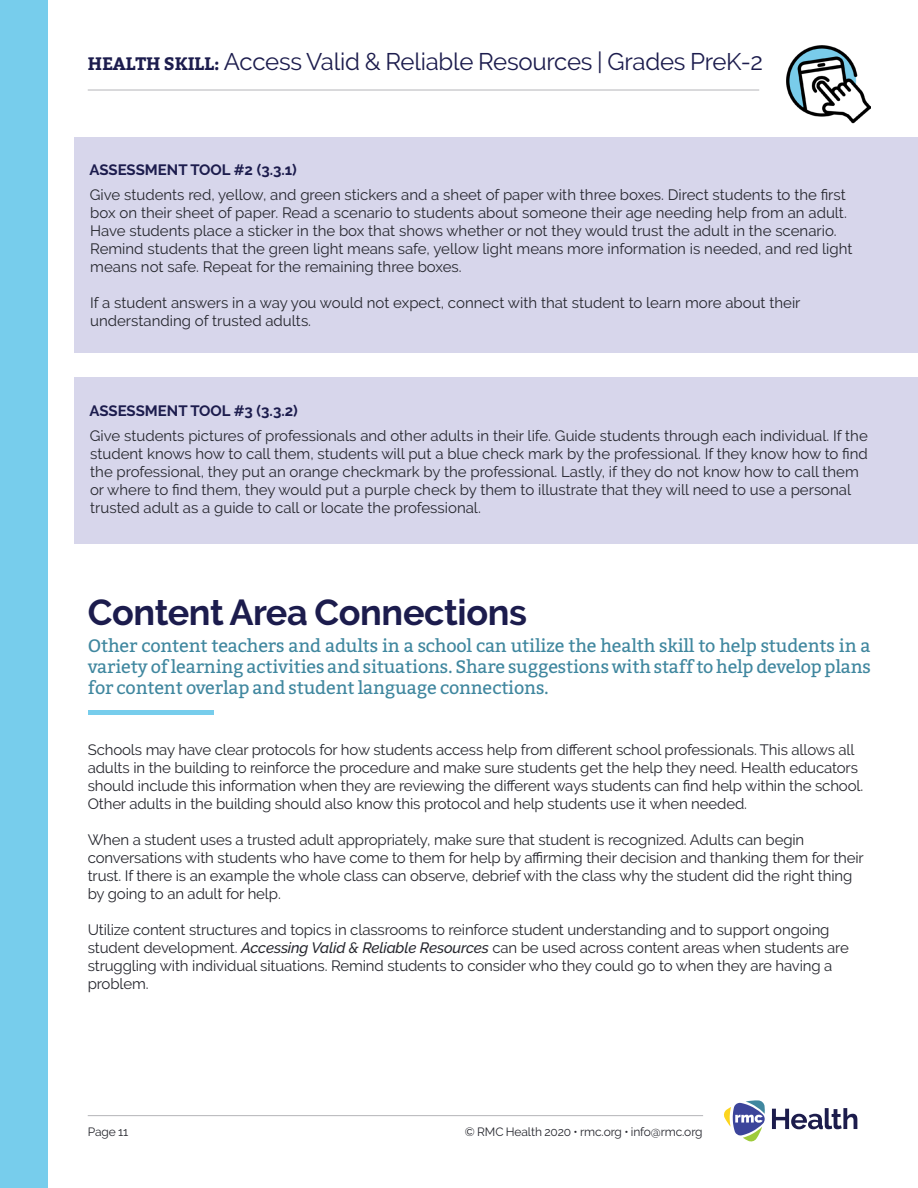
<style>
.page{position:relative;width:918px;height:1188px;background:#fff}
.page>*{position:absolute;margin:0;border:0;box-sizing:border-box;transform-origin:0 0}
.t1{font:700 36px "Raleway";letter-spacing:-.01em;color:#1c1c4d}
.t2{font:24px "Raleway";letter-spacing:-.01em;color:#1c1c4d}
.t3{font:18px/21px "Bitter";letter-spacing:-.01em;color:#40879f;text-align:justify}
.Body_Copy{font:15px/18px "Raleway";letter-spacing:-.01em;color:#26272e}
.Small_Purple_Header{font:700 15px "Raleway";color:#1c1c4d}
.t4{font:12px "Raleway";letter-spacing:-.01em;color:#26272e}
.s1{font-family:"Bitter";font-weight:700;font-size:18px}
.s2{font-weight:500;font-style:italic}
</style>
<div class="page">
<div style="left:0;top:0;width:47px;height:1188px;background:#77cdec"></div>
<svg style="left:724px;top:1100px;width:41px;height:42px"></svg>
<svg style="left:772px;top:1108px;width:85px;height:21px"></svg>
<hr style="left:88px;top:1115px;width:615px;height:1px;background:#b4b5b8">
<hr style="left:88px;top:90px;width:671px;height:1px;background:#b4b5b8">
<img style="left:787px;top:46px;width:84px;height:78px">
<div style="left:74px;top:137px;width:844px;height:216px;background:#d7d6eb"></div>
<div style="left:74px;top:377px;width:844px;height:166px;background:#d7d6eb"></div>
<div style="left:88px;top:710px;width:126px;height:5px;background:#77cdec"></div>
<h2 class="t2" style="left:88px;top:47px;width:677px"><span class="s1">HEALTH SKILL:</span> Access Valid &amp; Reliable Resources | Grades PreK-2</h2>
<p class="Small_Purple_Header" style="left:89px;top:161px;width:209px">ASSESSMENT TOOL #2 (3.3.1)</p>
<p class="Body_Copy" style="left:90px;top:186px;width:764px">Give students red, yellow, and green stickers and a sheet of paper with three boxes. Direct students to the first box on their sheet of paper. Read a scenario to students about someone their age needing help from an adult.<br>Have students place a sticker in the box that shows whether or not they would trust the adult in the scenario.<br>Remind students that the green light means safe, yellow light means more information is needed, and red light means not safe. Repeat for the remaining three boxes.</p>
<p class="Body_Copy" style="left:90px;top:294px;width:712px">If a student answers in a way you would not expect, connect with that student to learn more about their understanding of trusted adults.</p>
<p class="Small_Purple_Header" style="left:89px;top:402px;width:210px">ASSESSMENT TOOL #3 (3.3.2)</p>
<p class="Body_Copy" style="left:90px;top:426px;width:780px">Give students pictures of professionals and other adults in their life. Guide students through each individual. If the student knows how to call them, students will put a blue check mark by the professional. If they know how to find the professional, they put an orange checkmark by the professional. Lastly, if they do not know how to call them or where to find them, they would put a purple check by them to illustrate that they will need to use a personal trusted adult as a guide to call or locate the professional.</p>
<p class="t1" style="left:88px;top:591px;width:441px">Content Area Connections</p>
<p class="t3" style="left:88px;top:634px;width:785px">Other content teachers and adults in a school can utilize the health skill to help students in a variety of learning activities and situations. Share suggestions with staff to help develop plans for content overlap and student language connections.</p>
<p class="Body_Copy" style="left:88px;top:741px;width:777px">Schools may have clear protocols for how students access help from different school professionals. This allows all adults in the building to reinforce the procedure and make sure students get the help they need. Health educators should include this information when they are reviewing the different ways students can find help within the school.<br>Other adults in the building should also know this protocol and help students use it when needed.</p>
<p class="Body_Copy" style="left:88px;top:831px;width:778px">When a student uses a trusted adult appropriately, make sure that student is recognized. Adults can begin conversations with students who have come to them for help by affirming their decision and thanking them for their trust. If there is an example the whole class can observe, debrief with the class why the student did the right thing by going to an adult for help.</p>
<p class="Body_Copy" style="left:88px;top:921px;width:763px">Utilize content structures and topics in classrooms to reinforce student understanding and to support ongoing student development. <span class="s2">Accessing Valid &amp; Reliable Resources</span> can be used across content areas when students are struggling with individual situations. Remind students to consider who they could go to when they are having a problem.</p>
<p class="t4" style="left:88px;top:1125px;width:42px">Page 11</p>
<p class="t4" style="left:465px;top:1125px;width:239px">© RMC Health 2020 • rmc.org • info@rmc.org</p>
</div>
